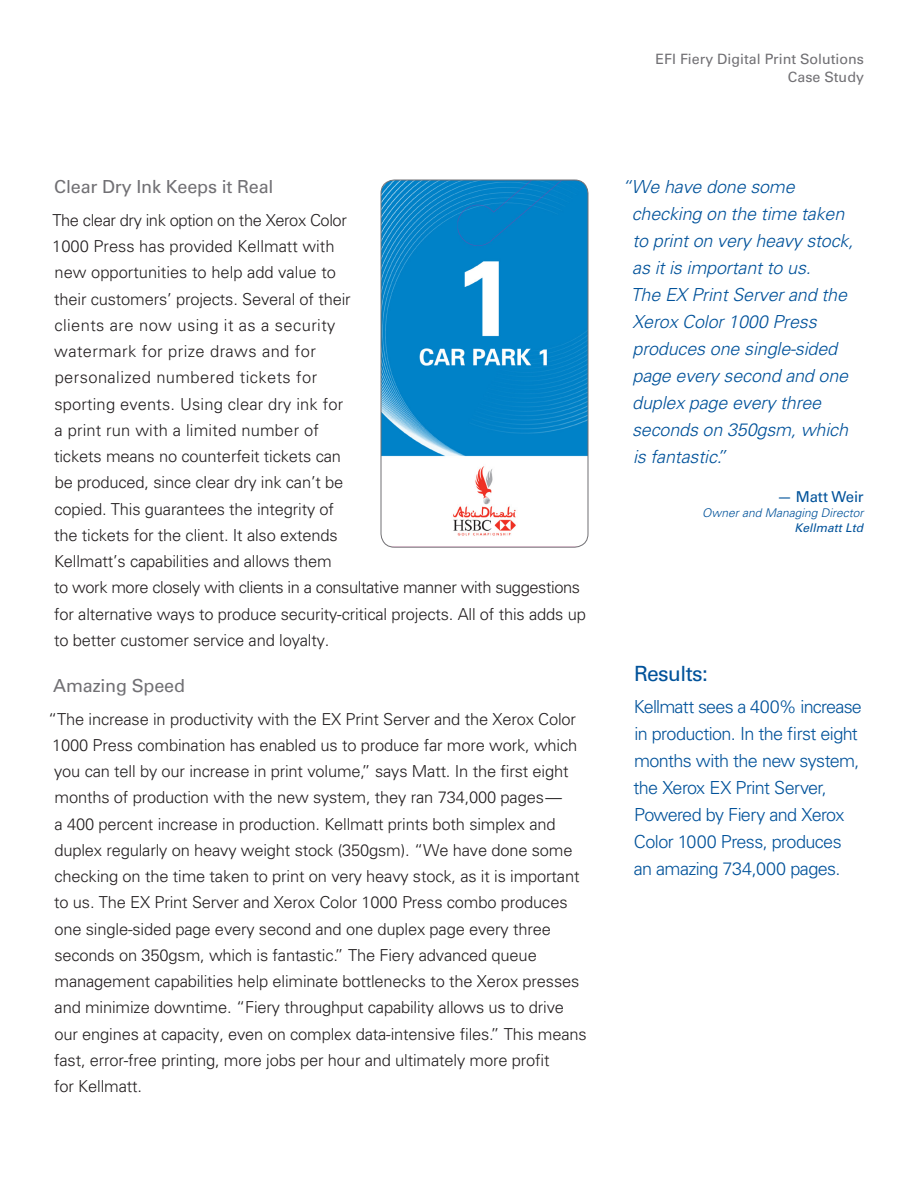
<style>
.page{position:relative;width:918px;height:1188px;background:#fff}
.page>*{position:absolute;margin:0;border:0;box-sizing:border-box;transform-origin:0 0}
.t1{font:21px "Univers LT Std";letter-spacing:-.025em;color:#01529a}
.t2{font:italic 300 18px/27px "Univers LT Std";letter-spacing:-.01em;color:#01529a}
.t3{font:300 18px/27px "Univers LT Std";letter-spacing:-.035em;color:#01529a}
.t4{font:18px "Univers LT Std";letter-spacing:-.01em;color:#717074}
.t5{font:300 16.5px/26.2px "Univers LT Std";letter-spacing:-.01em;color:#231f20}
.t6{font:15px "Univers LT Std";letter-spacing:-.02em;color:#01529a}
.t7{font:14.25px/18px "Univers LT Std";color:#717074;text-align:right}
.t8{font:italic 300 12px "Univers LT Std";color:#01529a}
.t9{font:italic 12px "Univers LT Std";color:#01529a}
</style>
<div class="page">
<img style="left:381px;top:180px;width:207px;height:367px">
<div style="left:381px;top:180px;width:207px;height:368px;border:1px solid #717074;border-radius:14px"></div>
<p class="t4" style="left:54px;top:176px;width:221px">Clear Dry Ink Keeps it Real</p>
<p class="t5" style="left:52px;top:207px;width:535px">The clear dry ink option on the Xerox Color<br>1000 Press has provided Kellmatt with<br>new opportunities to help add value to<br>their customers’ projects. Several of their<br>clients are now using it as a security<br>watermark for prize draws and for<br>personalized numbered tickets for<br>sporting events. Using clear dry ink for<br>a print run with a limited number of<br>tickets means no counterfeit tickets can<br>be produced, since clear dry ink can’t be<br>copied. This guarantees the integrity of<br>the tickets for the client. It also extends<br>Kellmatt’s capabilities and allows them<br>to work more closely with clients in a consultative manner with suggestions for alternative ways to produce security-critical projects. All of this adds up to better customer service and loyalty.</p>
<p class="t4" style="left:53px;top:675px;width:133px">Amazing Speed</p>
<p class="t5" style="left:48px;top:706px;width:540px">“The increase in productivity with the EX Print Server and the Xerox Color 1000 Press combination has enabled us to produce far more work, which you can tell by our increase in print volume,” says Matt. In the first eight months of production with the new system, they ran 734,000 pages—<br>a 400 percent increase in production. Kellmatt prints both simplex and duplex regularly on heavy weight stock (350gsm). “We have done some checking on the time taken to print on very heavy stock, as it is important to us. The EX Print Server and Xerox Color 1000 Press combo produces one single-sided page every second and one duplex page every three seconds on 350gsm, which is fantastic.” The Fiery advanced queue management capabilities help eliminate bottlenecks to the Xerox presses and minimize downtime. “Fiery throughput capability allows us to drive<br>our engines at capacity, even on complex data-intensive files.” This means fast, error-free printing, more jobs per hour and ultimately more profit<br>for Kellmatt.</p>
<p class="t7" style="left:656px;top:50px;width:210px">EFI Fiery Digital Print Solutions<br>Case Study</p>
<p class="t2" style="left:631px;top:173px;width:224px;text-indent:-9px">“We have done some checking on the time taken to print on very heavy stock, as it is important to us.<br>The EX Print Server and the<br>Xerox Color 1000 Press produces one single-sided page every second and one duplex page every three seconds on 350gsm, which is fantastic.”</p>
<p class="t6" style="left:777px;top:488px;width:88px">— Matt Weir</p>
<p class="t8" style="left:702px;top:506px;width:163px">Owner and Managing Director</p>
<p class="t9" style="left:794px;top:521px;width:70px">Kellmatt Ltd</p>
<p class="t1" style="left:634px;top:661px;width:76px">Results:</p>
<p class="t3" style="left:634px;top:693px;width:230px">Kellmatt sees a 400% increase in production. In the first eight months with the new system, the Xerox EX Print Server,<br>Powered by Fiery and Xerox<br>Color 1000 Press, produces an amazing 734,000 pages.</p>
</div>
